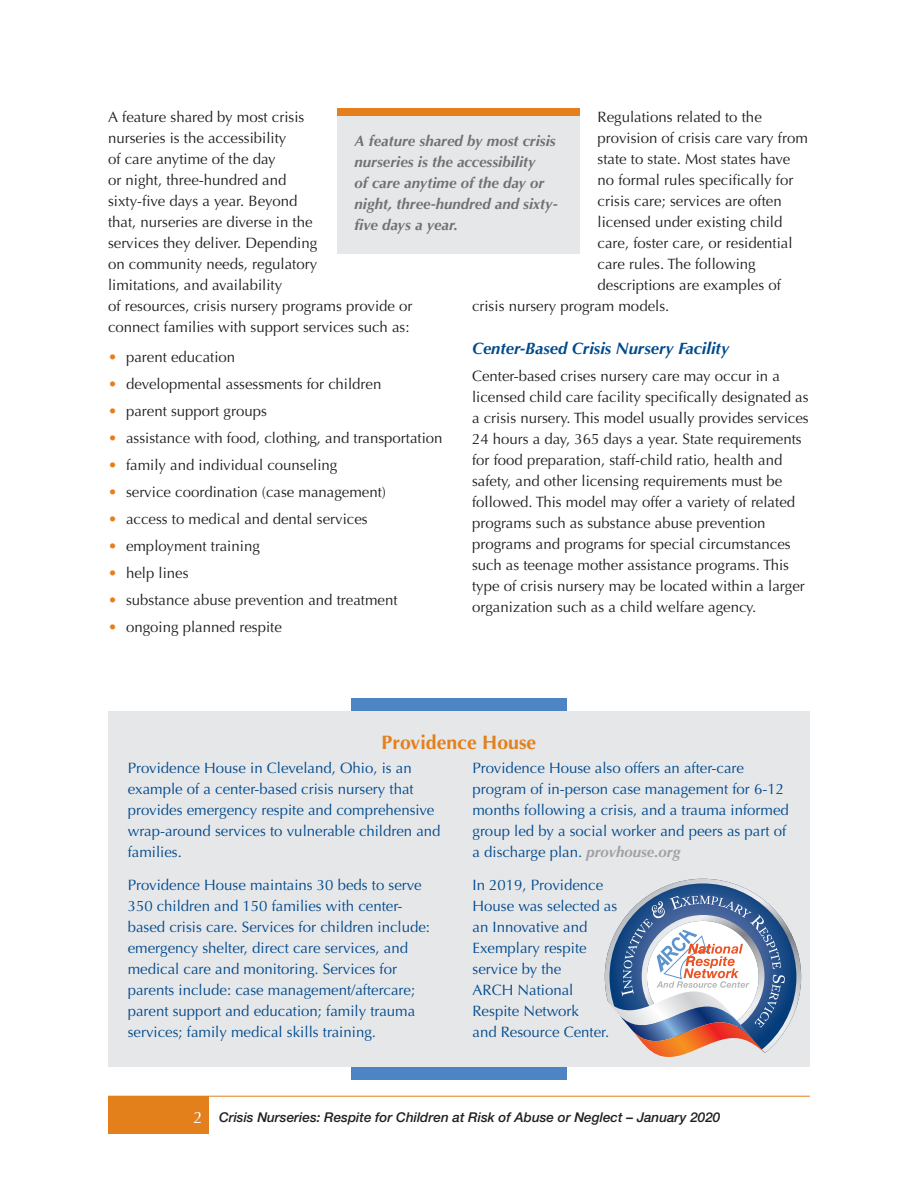
<style>
.page{position:relative;width:918px;height:1188px;background:#fff}
.page>*{position:absolute;margin:0;border:0;box-sizing:border-box;transform-origin:0 0}
.Subhead_sidebar{font:700 19.5px "Optima";color:#e4801b}
.Subhead_1{font:italic 700 16.5px "Optima";color:#004a8d}
.Body_Text{font:15px/21px "Optima";color:#231f20}
.Sidebar_Text{font:15px/21px "Optima";color:#004a8d}
.t1{font:italic 700 15px/21px "Optima";color:#717074}
.t2{font:italic 500 13.5px "Helvetica Neue";color:#231f20}
.s1{font-weight:700;color:#e4801b}
.s2{font-weight:700;font-style:italic;color:#a0a1a5}
.s3{font-family:"Optima";font-weight:400;font-style:normal;font-size:16.5px;color:#fff}
</style>
<div class="page">
<div style="left:108px;top:1096px;width:101px;height:38px;background:#e4801b"></div>
<hr style="left:108px;top:1096px;width:702px;height:1px;background:#e4801b">
<div style="left:337px;top:108px;width:243px;height:9px;background:#e4801b"></div>
<div style="left:337px;top:117px;width:243px;height:137px;background:#e6e7e9"></div>
<div style="left:351px;top:1067px;width:216px;height:13px;background:#4d84c4"></div>
<div style="left:351px;top:698px;width:216px;height:13px;background:#4d84c4"></div>
<div style="left:108px;top:711px;width:702px;height:356px;background:#e6e7e9"></div>
<svg style="left:605px;top:879px;width:196px;height:178px"></svg>
<p class="Body_Text" style="left:108px;top:106px;width:306px">A feature shared by most crisis<br>nurseries is the accessibility<br>of care anytime of the day<br>or night, three-hundred and<br>sixty-five days a year. Beyond<br>that, nurseries are diverse in the<br>services they deliver. Depending<br>on community needs, regulatory<br>limitations, and availability<br>of resources, crisis nursery programs provide or connect families with support services such as:</p>
<p class="Body_Text" style="left:108px;top:346px;width:129px"><span class="s1">•</span> parent education</p>
<p class="Body_Text" style="left:108px;top:373px;width:275px"><span class="s1">•</span> developmental assessments for children</p>
<p class="Body_Text" style="left:108px;top:400px;width:160px"><span class="s1">•</span> parent support groups</p>
<p class="Body_Text" style="left:108px;top:427px;width:336px"><span class="s1">•</span> assistance with food, clothing, and transportation</p>
<p class="Body_Text" style="left:108px;top:454px;width:231px"><span class="s1">•</span> family and individual counseling</p>
<p class="Body_Text" style="left:108px;top:481px;width:280px"><span class="s1">•</span> service coordination (case management)</p>
<p class="Body_Text" style="left:108px;top:508px;width:261px"><span class="s1">•</span> access to medical and dental services</p>
<p class="Body_Text" style="left:108px;top:535px;width:153px"><span class="s1">•</span> employment training</p>
<p class="Body_Text" style="left:108px;top:562px;width:82px"><span class="s1">•</span> help lines</p>
<p class="Body_Text" style="left:108px;top:589px;width:291px"><span class="s1">•</span> substance abuse prevention and treatment</p>
<p class="Body_Text" style="left:108px;top:616px;width:175px"><span class="s1">•</span> ongoing planned respite</p>
<p class="Body_Text" style="left:598px;top:106px;width:166px">Regulations related to the</p>
<p class="Body_Text" style="left:598px;top:127px;width:212px">provision of crisis care vary from</p>
<p class="Body_Text" style="left:598px;top:148px;width:194px">state to state. Most states have</p>
<p class="Body_Text" style="left:598px;top:169px;width:197px">no formal rules specifically for</p>
<p class="Body_Text" style="left:598px;top:190px;width:186px">crisis care; services are often</p>
<p class="Body_Text" style="left:598px;top:211px;width:186px">licensed under existing child</p>
<p class="Body_Text" style="left:598px;top:232px;width:197px">care, foster care, or residential</p>
<p class="Body_Text" style="left:598px;top:253px;width:160px">care rules. The following</p>
<p class="Body_Text" style="left:598px;top:274px;width:185px">descriptions are examples of</p>
<p class="Body_Text" style="left:472px;top:295px;width:199px">crisis nursery program models.</p>
<p class="Subhead_1" style="left:472px;top:339px;width:259px">Center-Based Crisis Nursery Facility</p>
<p class="Body_Text" style="left:472px;top:366px;width:338px">Center-based crises nursery care may occur in a licensed child care facility specifically designated as a crisis nursery. This model usually provides services 24 hours a day, 365 days a year. State requirements for food preparation, staff-child ratio, health and safety, and other licensing requirements must be followed. This model may offer a variety of related programs such as substance abuse prevention programs and programs for special circumstances such as teenage mother assistance programs. This type of crisis nursery may be located within a larger organization such as a child welfare agency.</p>
<p class="t1" style="left:355px;top:130px;width:205px">A feature shared by most crisis nurseries is the accessibility<br>of care anytime of the day or night, three-hundred and sixty&shy;five days a year.</p>
<p class="Subhead_sidebar" style="left:382px;top:731px;width:156px">Providence House</p>
<p class="Sidebar_Text" style="left:128px;top:757px;width:314px">Providence House in Cleveland, Ohio, is an example of a center-based crisis nursery that provides emergency respite and comprehensive wrap-around services to vulnerable children and families.</p>
<p class="Sidebar_Text" style="left:128px;top:874px;width:304px">Providence House maintains 30 beds to serve 350 children and 150 families with center&shy;based crisis care. Services for children include: emergency shelter, direct care services, and medical care and monitoring. Services for parents include: case management/aftercare; parent support and education; family trauma services; family medical skills training.</p>
<p class="Sidebar_Text" style="left:472px;top:757px;width:318px">Providence House also offers an after-care program of in-person case management for 6-12 months following a crisis, and a trauma informed group led by a social worker and peers as part of a discharge plan. <span class="s2">provhouse.org</span></p>
<p class="Sidebar_Text" style="left:472px;top:874px;width:146px">In 2019, Providence<br>House was selected as an Innovative and<br>Exemplary respite service by the<br>ARCH National<br>Respite Network<br>and Resource Center.</p>
<p class="t2" style="left:194px;top:1109px;width:528px"><span class="s3">2</span> Crisis Nurseries: Respite for Children at Risk of Abuse or Neglect – January 2020</p>
</div>
